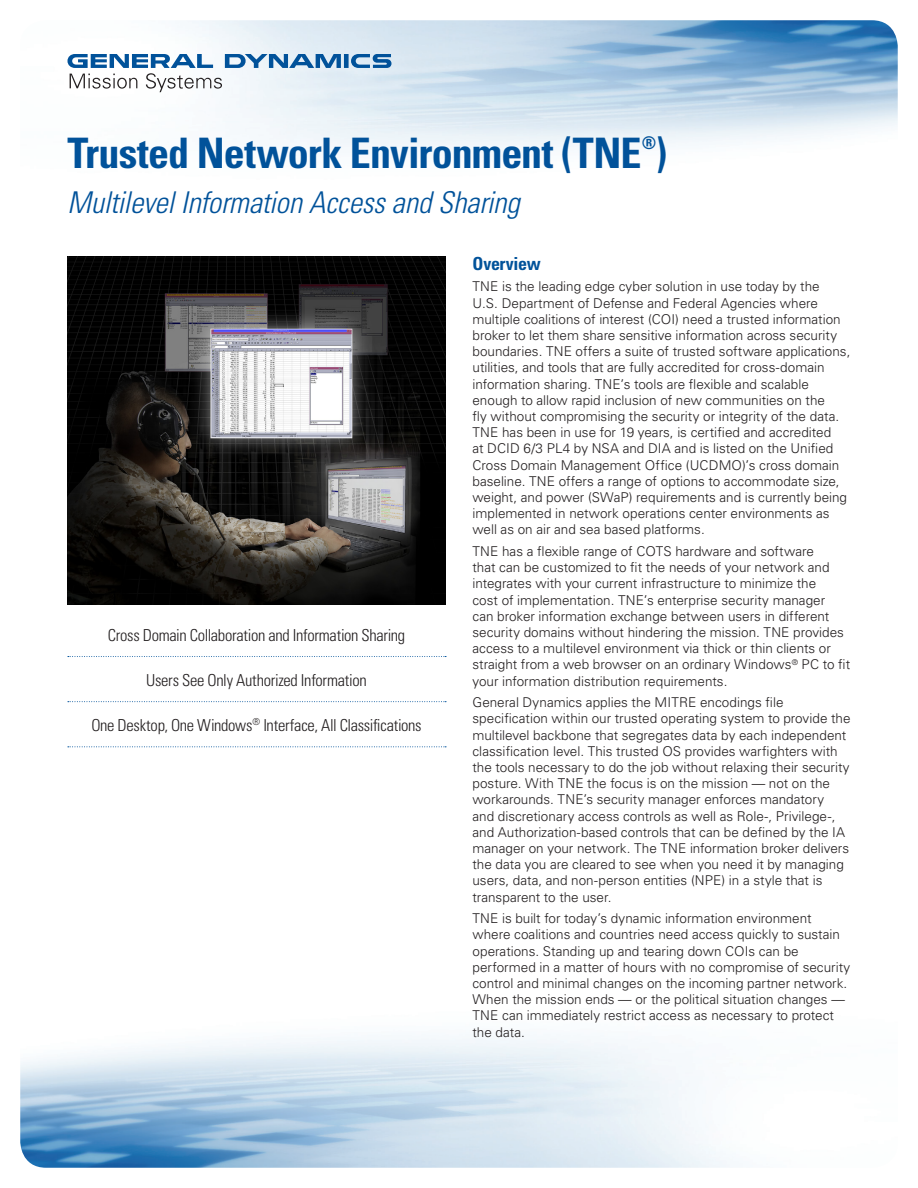
<style>
.page{position:relative;width:918px;height:1188px;background:#fff}
.page>*{position:absolute;margin:0;border:0;box-sizing:border-box;transform-origin:0 0}
._2015_Front_Title{font:700 condensed 42px "Univers LT Std";letter-spacing:-.02em;color:#01529a}
._2015_Front_Subtitle{font:italic 300 condensed 30px "Univers LT Std";letter-spacing:-.005em;color:#01529a}
._2015_Subheads{font:700 condensed 18px "Univers LT Std";letter-spacing:-.02em;color:#01529a}
._2015_Front_Title-2{font:700 condensed 17.55px "Univers LT Std";color:#01529a}
._2015_Front_Key_Mess{font:300 condensed 16.5px "Univers LT Std";letter-spacing:-.015em;color:#231f20}
._2015_Body{font:300 13.5px/16.2px "Univers LT Std";color:#231f20}
</style>
<div class="page">
<img style="left:20px;top:20px;width:878px;height:1148px">
<svg style="left:68px;top:54px;width:323px;height:38px"></svg>
<img style="left:68px;top:256px;width:378px;height:349px">
<svg style="left:68px;top:656px;width:378px;height:1px"></svg>
<svg style="left:68px;top:701px;width:378px;height:1px"></svg>
<svg style="left:68px;top:746px;width:378px;height:1px"></svg>
<p class="_2015_Front_Title-2" style="left:642px;top:132px;width:16px">®</p>
<p class="_2015_Front_Title" style="left:68px;top:128px;width:601px">Trusted Network Environment (TNE )</p>
<p class="_2015_Front_Subtitle" style="left:68px;top:185px;width:454px">Multilevel Information Access and Sharing</p>
<p class="_2015_Subheads" style="left:472px;top:252px;width:70px">Overview</p>
<p class="_2015_Body" style="left:472px;top:278px;width:379px">TNE is the leading edge cyber solution in use today by the<br>U.S. Department of Defense and Federal Agencies where multiple coalitions of interest (COI) need a trusted information broker to let them share sensitive information across security boundaries. TNE offers a suite of trusted software applications, utilities, and tools that are fully accredited for cross-domain information sharing. TNE’s tools are flexible and scalable enough to allow rapid inclusion of new communities on the<br>fly without compromising the security or integrity of the data.<br>TNE has been in use for 19 years, is certified and accredited<br>at DCID 6/3 PL4 by NSA and DIA and is listed on the Unified Cross Domain Management Office (UCDMO)’s cross domain baseline. TNE offers a range of options to accommodate size, weight, and power (SWaP) requirements and is currently being implemented in network operations center environments as well as on air and sea based platforms.</p>
<p class="_2015_Body" style="left:472px;top:543px;width:379px">TNE has a flexible range of COTS hardware and software<br>that can be customized to fit the needs of your network and integrates with your current infrastructure to minimize the<br>cost of implementation. TNE’s enterprise security manager<br>can broker information exchange between users in different security domains without hindering the mission. TNE provides access to a multilevel environment via thick or thin clients or straight from a web browser on an ordinary Windows<sup>®</sup> PC to fit your information distribution requirements.</p>
<p class="_2015_Body" style="left:472px;top:694px;width:380px">General Dynamics applies the MITRE encodings file specification within our trusted operating system to provide the multilevel backbone that segregates data by each independent classification level. This trusted OS provides warfighters with the tools necessary to do the job without relaxing their security posture. With TNE the focus is on the mission — not on the workarounds. TNE’s security manager enforces mandatory<br>and discretionary access controls as well as Role-, Privilege-, and Authorization-based controls that can be defined by the IA manager on your network. The TNE information broker delivers the data you are cleared to see when you need it by managing users, data, and non-person entities (NPE) in a style that is transparent to the user.</p>
<p class="_2015_Body" style="left:472px;top:910px;width:379px">TNE is built for today’s dynamic information environment where coalitions and countries need access quickly to sustain operations. Standing up and tearing down COIs can be performed in a matter of hours with no compromise of security control and minimal changes on the incoming partner network.<br>When the mission ends — or the political situation changes — TNE can immediately restrict access as necessary to protect the data.</p>
<p class="_2015_Front_Key_Mess" style="left:108px;top:625px;width:299px">Cross Domain Collaboration and Information Sharing</p>
<p class="_2015_Front_Key_Mess" style="left:146px;top:670px;width:222px">Users See Only Authorized Information</p>
<p class="_2015_Front_Key_Mess" style="left:91px;top:715px;width:332px">One Desktop, One Windows<sup>®</sup> Interface, All Classifications</p>
</div>
